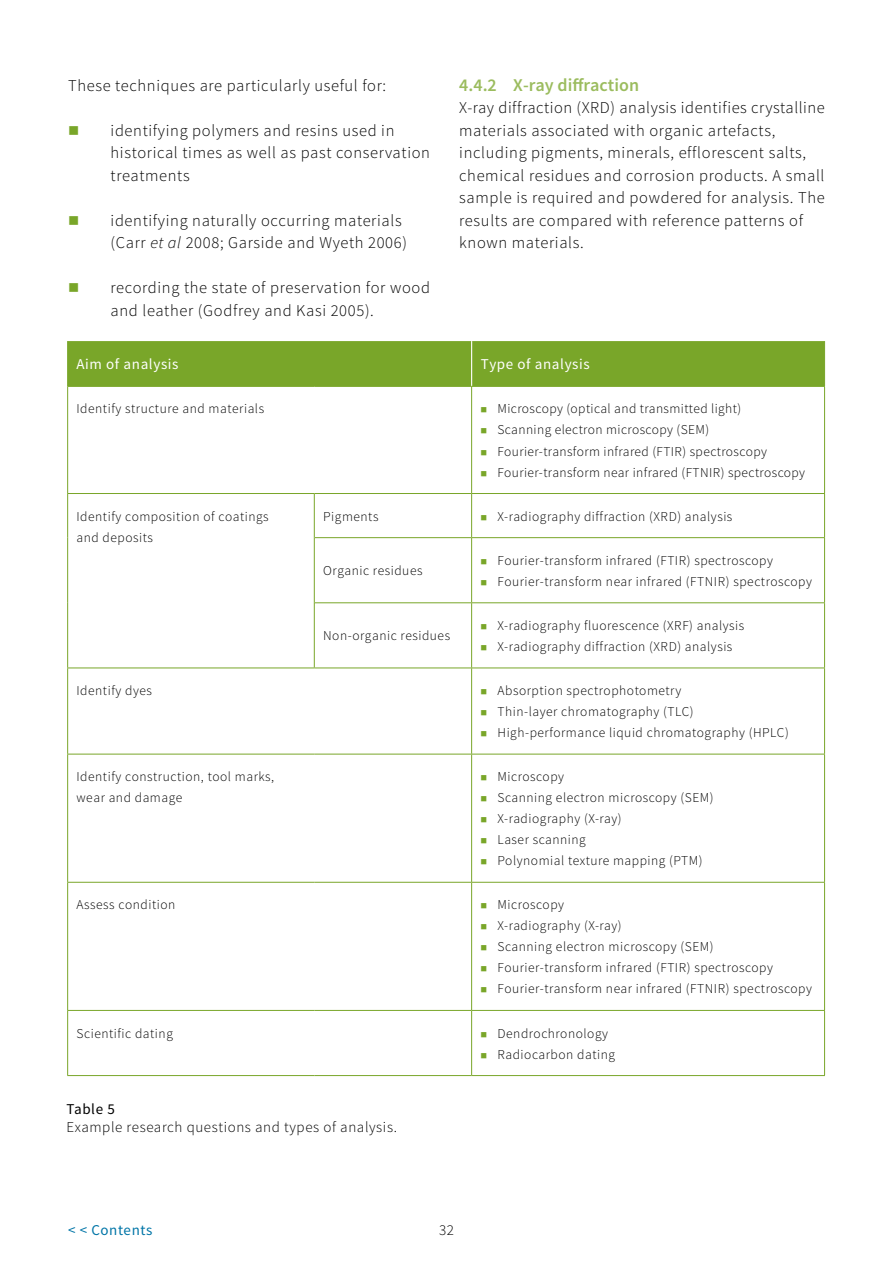
<style>
.page{position:relative;width:893px;height:1263px;background:#fff}
.page>*{position:absolute;margin:0;border:0;box-sizing:border-box;transform-origin:0 0}
.Heading_2{font:600 18px "Source Sans Pro";color:#9bbc5e}
.Body_text{font:300 16.5px/22.5px "Source Sans Pro";letter-spacing:.04em;color:#000}
.IMAGE_text{font:300 15px "Source Sans Pro";letter-spacing:.04em;color:#000}
.Table_heading_WHITE{font:15px "Source Sans Pro";letter-spacing:.04em;color:#fff}
.t1{font:15px "Source Sans Pro";letter-spacing:.04em;color:#0075a7}
.IMAGE_heading{font:15px "Source Sans Pro";letter-spacing:.04em;color:#000}
.Table_text{font:300 13.5px/21px "Source Sans Pro";letter-spacing:.04em;color:#000}
.s1{font-style:italic}
</style>
<div class="page">
<div style="left:68px;top:341px;width:756px;height:45px;background:#79a629"></div>
<hr style="left:471px;top:341px;width:1px;height:45px;background:#fff">
<hr style="left:67px;top:386px;width:247px;height:1px;background:#79a629">
<hr style="left:67px;top:387px;width:1px;height:106px;background:#79a629">
<hr style="left:314px;top:386px;width:158px;height:1px;background:#79a629">
<hr style="left:472px;top:386px;width:353px;height:1px;background:#79a629">
<hr style="left:471px;top:387px;width:1px;height:106px;background:#79a629">
<hr style="left:824px;top:387px;width:1px;height:106px;background:#79a629">
<hr style="left:67px;top:493px;width:247px;height:1px;background:#79a629">
<hr style="left:67px;top:494px;width:1px;height:44px;background:#79a629">
<hr style="left:314px;top:493px;width:158px;height:1px;background:#79a629">
<hr style="left:472px;top:493px;width:353px;height:1px;background:#79a629">
<hr style="left:471px;top:494px;width:1px;height:43px;background:#79a629">
<hr style="left:824px;top:494px;width:1px;height:43px;background:#79a629">
<hr style="left:67px;top:538px;width:1px;height:65px;background:#79a629">
<hr style="left:315px;top:537px;width:157px;height:1px;background:#79a629">
<hr style="left:472px;top:537px;width:353px;height:1px;background:#79a629">
<hr style="left:471px;top:538px;width:1px;height:64px;background:#79a629">
<hr style="left:824px;top:538px;width:1px;height:64px;background:#79a629">
<hr style="left:67px;top:603px;width:1px;height:64px;background:#79a629">
<hr style="left:315px;top:602px;width:157px;height:1px;background:#79a629">
<hr style="left:472px;top:602px;width:353px;height:1px;background:#79a629">
<hr style="left:471px;top:603px;width:1px;height:64px;background:#79a629">
<hr style="left:824px;top:603px;width:1px;height:64px;background:#79a629">
<hr style="left:67px;top:667px;width:247px;height:1px;background:#79a629">
<hr style="left:67px;top:668px;width:1px;height:86px;background:#79a629">
<hr style="left:314px;top:667px;width:158px;height:1px;background:#79a629">
<hr style="left:472px;top:667px;width:353px;height:1px;background:#79a629">
<hr style="left:471px;top:668px;width:1px;height:86px;background:#79a629">
<hr style="left:824px;top:668px;width:1px;height:86px;background:#79a629">
<hr style="left:67px;top:754px;width:247px;height:1px;background:#79a629">
<hr style="left:67px;top:754px;width:1px;height:128px;background:#79a629">
<hr style="left:314px;top:754px;width:158px;height:1px;background:#79a629">
<hr style="left:472px;top:754px;width:353px;height:1px;background:#79a629">
<hr style="left:471px;top:754px;width:1px;height:128px;background:#79a629">
<hr style="left:824px;top:754px;width:1px;height:128px;background:#79a629">
<hr style="left:67px;top:882px;width:247px;height:1px;background:#79a629">
<hr style="left:67px;top:883px;width:1px;height:127px;background:#79a629">
<hr style="left:314px;top:882px;width:158px;height:1px;background:#79a629">
<hr style="left:472px;top:882px;width:353px;height:1px;background:#79a629">
<hr style="left:471px;top:883px;width:1px;height:127px;background:#79a629">
<hr style="left:824px;top:883px;width:1px;height:127px;background:#79a629">
<hr style="left:67px;top:1010px;width:247px;height:1px;background:#79a629">
<hr style="left:67px;top:1011px;width:1px;height:64px;background:#79a629">
<hr style="left:314px;top:1010px;width:158px;height:1px;background:#79a629">
<hr style="left:472px;top:1010px;width:353px;height:1px;background:#79a629">
<hr style="left:471px;top:1011px;width:1px;height:64px;background:#79a629">
<hr style="left:824px;top:1011px;width:1px;height:64px;background:#79a629">
<hr style="left:67px;top:1075px;width:247px;height:1px;background:#79a629">
<hr style="left:314px;top:1075px;width:158px;height:1px;background:#79a629">
<hr style="left:472px;top:1075px;width:353px;height:1px;background:#79a629">
<hr style="left:67px;top:341px;width:1px;height:45px;background:#79a629">
<hr style="left:824px;top:341px;width:1px;height:45px;background:#79a629">
<hr style="left:314px;top:494px;width:1px;height:44px;background:#79a629">
<hr style="left:314px;top:538px;width:1px;height:65px;background:#79a629">
<hr style="left:314px;top:603px;width:1px;height:64px;background:#79a629">
<p class="Body_text" style="left:68px;top:74px;width:320px">These techniques are particularly useful for:</p>
<p class="Body_text" style="left:111px;top:119px;width:321px">identifying polymers and resins used in historical times as well as past conservation treatments</p>
<p class="Body_text" style="left:111px;top:209px;width:298px">identifying naturally occurring materials (Carr <span class="s1">et al</span> 2008; Garside and Wyeth 2006)</p>
<p class="Body_text" style="left:111px;top:276px;width:321px">recording the state of preservation for wood and leather (Godfrey and Kasi 2005).</p>
<p class="Heading_2" style="left:459px;top:73px;width:181px">4.4.2 X-ray diffraction</p>
<p class="Body_text" style="left:459px;top:96px;width:367px">X-ray diffraction (XRD) analysis identifies crystalline materials associated with organic artefacts, including pigments, minerals, efflorescent salts, chemical residues and corrosion products. A small sample is required and powdered for analysis. The results are compared with reference patterns of known materials.</p>
<p class="Table_heading_WHITE" style="left:77px;top:355px;width:103px">Aim of analysis</p>
<p class="Table_heading_WHITE" style="left:481px;top:355px;width:111px">Type of analysis</p>
<p class="Table_text" style="left:77px;top:399px;width:189px">Identify structure and materials</p>
<p class="Table_text" style="left:497px;top:399px;width:245px">Microscopy (optical and transmitted light)</p>
<p class="Table_text" style="left:497px;top:420px;width:213px">Scanning electron microscopy (SEM)</p>
<p class="Table_text" style="left:497px;top:441px;width:271px">Fourier-transform infrared (FTIR) spectroscopy</p>
<p class="Table_text" style="left:497px;top:462px;width:309px">Fourier-transform near infrared (FTNIR) spectroscopy</p>
<p class="Table_text" style="left:77px;top:506px;width:194px">Identify composition of coatings and deposits</p>
<p class="Table_text" style="left:323px;top:506px;width:57px">Pigments</p>
<p class="Table_text" style="left:497px;top:506px;width:236px">X-radiography diffraction (XRD) analysis</p>
<p class="Table_text" style="left:323px;top:560px;width:101px">Organic residues</p>
<p class="Table_text" style="left:497px;top:550px;width:277px">Fourier-transform infrared (FTIR) spectroscopy</p>
<p class="Table_text" style="left:497px;top:571px;width:316px">Fourier-transform near infrared (FTNIR) spectroscopy</p>
<p class="Table_text" style="left:323px;top:625px;width:128px">Non-organic residues</p>
<p class="Table_text" style="left:497px;top:615px;width:248px">X-radiography fluorescence (XRF) analysis</p>
<p class="Table_text" style="left:497px;top:636px;width:236px">X-radiography diffraction (XRD) analysis</p>
<p class="Table_text" style="left:77px;top:680px;width:77px">Identify dyes</p>
<p class="Table_text" style="left:497px;top:680px;width:185px">Absorption spectrophotometry</p>
<p class="Table_text" style="left:497px;top:701px;width:198px">Thin-layer chromatography (TLC)</p>
<p class="Table_text" style="left:497px;top:722px;width:293px">High-performance liquid chromatography (HPLC)</p>
<p class="Table_text" style="left:77px;top:766px;width:199px">Identify construction, tool marks, wear and damage</p>
<p class="Table_text" style="left:497px;top:766px;width:68px">Microscopy</p>
<p class="Table_text" style="left:497px;top:787px;width:218px">Scanning electron microscopy (SEM)</p>
<p class="Table_text" style="left:497px;top:808px;width:126px">X-radiography (X-ray)</p>
<p class="Table_text" style="left:497px;top:829px;width:90px">Laser scanning</p>
<p class="Table_text" style="left:497px;top:850px;width:207px">Polynomial texture mapping (PTM)</p>
<p class="Table_text" style="left:77px;top:894px;width:100px">Assess condition</p>
<p class="Table_text" style="left:497px;top:894px;width:68px">Microscopy</p>
<p class="Table_text" style="left:497px;top:915px;width:126px">X-radiography (X-ray)</p>
<p class="Table_text" style="left:497px;top:936px;width:218px">Scanning electron microscopy (SEM)</p>
<p class="Table_text" style="left:497px;top:957px;width:277px">Fourier-transform infrared (FTIR) spectroscopy</p>
<p class="Table_text" style="left:497px;top:978px;width:316px">Fourier-transform near infrared (FTNIR) spectroscopy</p>
<p class="Table_text" style="left:77px;top:1023px;width:98px">Scientific dating</p>
<p class="Table_text" style="left:497px;top:1023px;width:112px">Dendrochronology</p>
<p class="Table_text" style="left:497px;top:1044px;width:119px">Radiocarbon dating</p>
<p class="IMAGE_heading" style="left:67px;top:1100px;width:50px">Table 5</p>
<p class="IMAGE_text" style="left:67px;top:1118px;width:332px">Example research questions and types of analysis.</p>
<p class="t1" style="left:68px;top:1220px;width:86px">&lt; &lt; Contents</p>
<p class="IMAGE_text" style="left:439px;top:1220px;width:16px">32</p>
</div>
